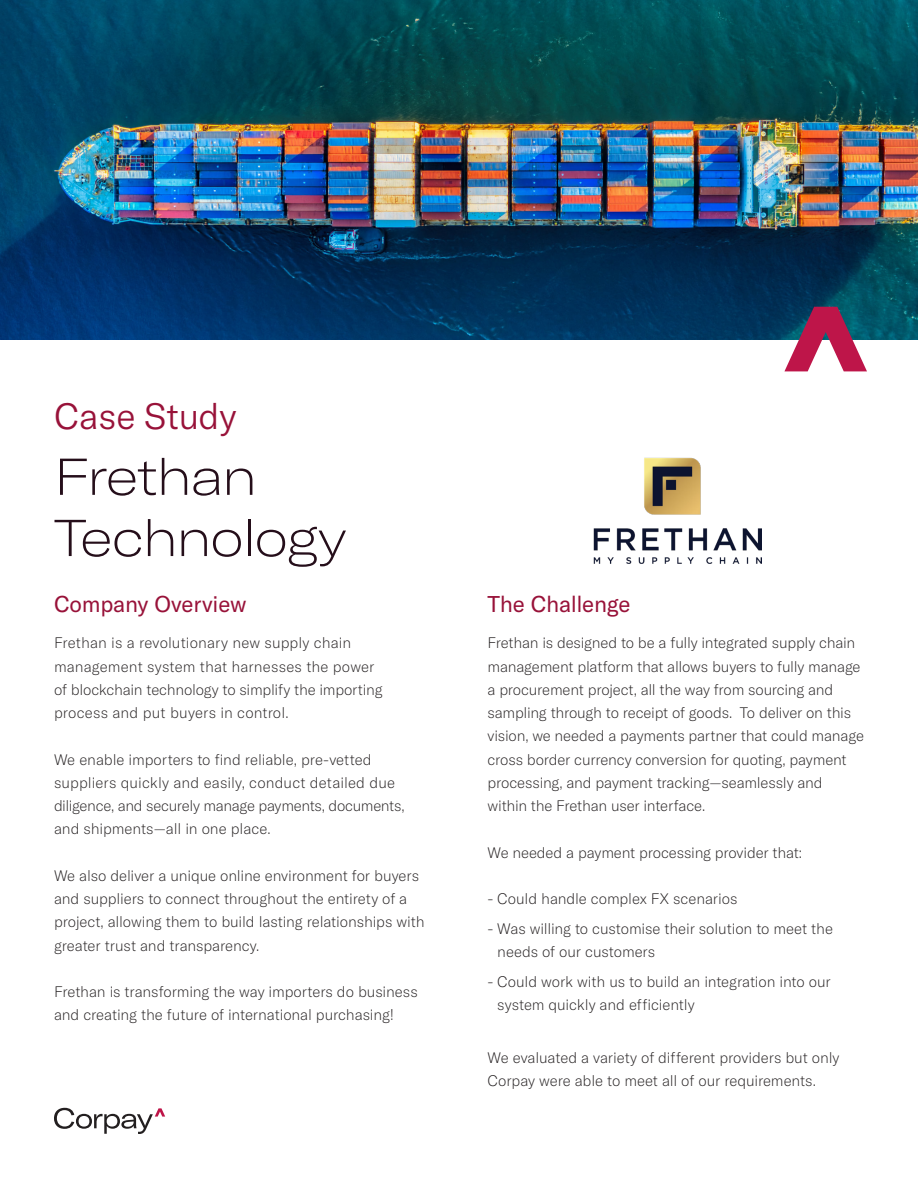
<style>
.page{position:relative;width:918px;height:1188px;background:#fff}
.page>*{position:absolute;margin:0;border:0;box-sizing:border-box;transform-origin:0 0}
.t1{font:100 expanded 51px "GT America";letter-spacing:-.03em;color:#250e1a}
.t2{font:300 36px "GT America";letter-spacing:-.005em;color:#981239}
.Dark_Maroon_Subheads{font:22.5px "GT America";letter-spacing:-.01em;color:#981239}
.Body_Copy{font:100 15px/23.2px "GT America";letter-spacing:-.01em;color:#231f20}
</style>
<div class="page">
<img style="left:0;top:0;width:918px;height:339px">
<svg style="left:784px;top:307px;width:83px;height:64px"></svg>
<img style="left:593px;top:457px;width:169px;height:107px">
<svg style="left:54px;top:1108px;width:111px;height:26px"></svg>
<p class="t2" style="left:54px;top:396px;width:184px">Case Study</p>
<p class="t1" style="left:54px;top:447px;width:204px">Frethan</p>
<p class="t1" style="left:54px;top:509px;width:294px">Technology</p>
<p class="Dark_Maroon_Subheads" style="left:54px;top:590px;width:194px">Company Overview</p>
<p class="Body_Copy" style="left:54px;top:632px;width:330px">Frethan is a revolutionary new supply chain management system that harnesses the power of blockchain technology to simplify the importing process and put buyers in control.</p>
<p class="Body_Copy" style="left:54px;top:748px;width:352px">We enable importers to find reliable, pre-vetted suppliers quickly and easily, conduct detailed due diligence, and securely manage payments, documents, and shipments—all in one place.</p>
<p class="Body_Copy" style="left:54px;top:864px;width:372px">We also deliver a unique online environment for buyers and suppliers to connect throughout the entirety of a project, allowing them to build lasting relationships with greater trust and transparency.</p>
<p class="Body_Copy" style="left:54px;top:980px;width:365px">Frethan is transforming the way importers do business and creating the future of international purchasing!</p>
<p class="Dark_Maroon_Subheads" style="left:488px;top:590px;width:144px">The Challenge</p>
<p class="Body_Copy" style="left:488px;top:632px;width:378px">Frethan is designed to be a fully integrated supply chain management platform that allows buyers to fully manage a procurement project, all the way from sourcing and sampling through to receipt of goods. To deliver on this vision, we needed a payments partner that could manage cross border currency conversion for quoting, payment processing, and payment tracking—seamlessly and within the Frethan user interface.</p>
<p class="Body_Copy" style="left:488px;top:841px;width:316px">We needed a payment processing provider that:</p>
<p class="Body_Copy" style="left:488px;top:887px;width:251px">- Could handle complex FX scenarios</p>
<p class="Body_Copy" style="left:497px;top:917px;width:337px;text-indent:-10px">- Was willing to customise their solution to meet the needs of our customers</p>
<p class="Body_Copy" style="left:497px;top:970px;width:335px;text-indent:-10px">- Could work with us to build an integration into our system quickly and efficiently</p>
<p class="Body_Copy" style="left:488px;top:1046px;width:354px">We evaluated a variety of different providers but only<br>Corpay were able to meet all of our requirements.</p>
</div>
